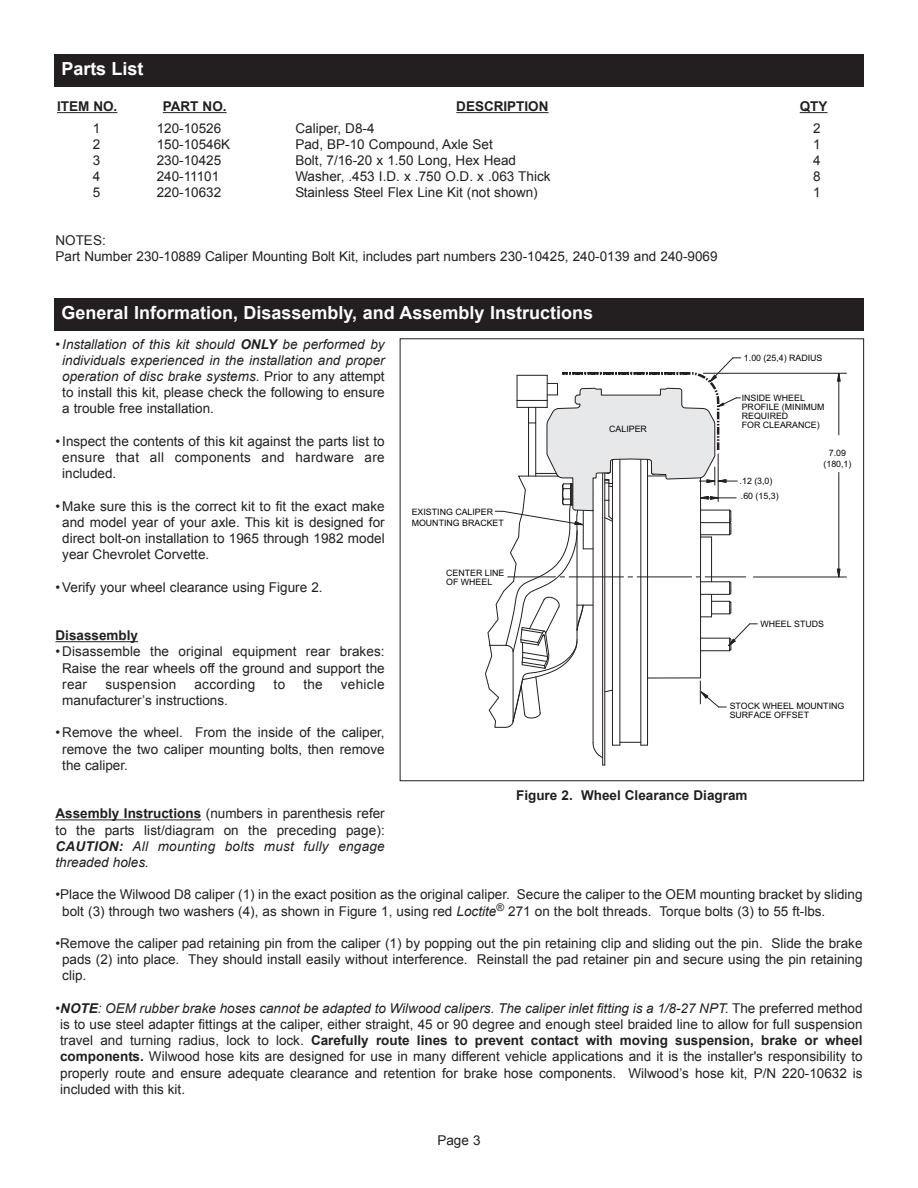
<style>
.page{position:relative;width:918px;height:1188px;background:#fff}
.page>*{position:absolute;margin:0;border:0;box-sizing:border-box;transform-origin:0 0}
.t1{font:700 18px "Arial";color:#fff}
.t2{font:13.5px/16.2px "Arial";color:#231f20;text-align:justify}
.t3{font:italic 13.5px/16.2px "Arial";color:#231f20;text-align:justify}
.t4{font:700 13.5px "Arial";color:#231f20}
.t5{font:13.5px "Arial";letter-spacing:.02em;color:#231f20}
.t6{font:8.85px/8.9px "Arial";color:#040503}
.s1{font-style:normal}
.s2{font-weight:700}
.s3{font-weight:700;font-style:italic}
.s4{font-style:italic}
</style>
<div class="page">
<hr style="left:56px;top:641px;width:82px;height:1px;background:#231f20">
<hr style="left:56px;top:819px;width:145px;height:1px;background:#231f20">
<hr style="left:839px;top:472px;width:1px;height:105px;background:#231f20">
<hr style="left:839px;top:373px;width:1px;height:62px;background:#231f20">
<hr style="left:753px;top:577px;width:93px;height:1px;background:#231f20">
<hr style="left:703px;top:373px;width:143px;height:1px;background:#231f20">
<svg style="left:837px;top:569px;width:4px;height:9px"></svg>
<svg style="left:837px;top:373px;width:4px;height:9px"></svg>
<hr style="left:647px;top:459px;width:1px;height:286px;background:#231f20">
<hr style="left:641px;top:458px;width:1px;height:287px;background:#231f20">
<hr style="left:620px;top:458px;width:1px;height:287px;background:#231f20">
<hr style="left:612px;top:459px;width:1px;height:286px;background:#231f20">
<svg style="left:612px;top:742px;width:36px;height:4px"></svg>
<hr style="left:593px;top:510px;width:1px;height:233px;background:#231f20">
<hr style="left:604px;top:462px;width:1px;height:303px;background:#231f20">
<hr style="left:602px;top:462px;width:1px;height:303px;background:#231f20">
<svg style="left:592px;top:742px;width:12px;height:16px"></svg>
<svg style="left:485px;top:357px;width:272px;height:371px"></svg>
<div style="left:54px;top:298px;width:810px;height:33px;background:#231f20"></div>
<div style="left:54px;top:54px;width:810px;height:32px;background:#231f20"></div>
<hr style="left:57px;top:112px;width:60px;height:1px;background:#231f20">
<hr style="left:163px;top:112px;width:64px;height:1px;background:#231f20">
<hr style="left:456px;top:112px;width:93px;height:1px;background:#231f20">
<svg style="left:800px;top:112px;width:28px;height:1px"></svg>
<h1 class="t1" style="left:62px;top:58px;width:84px">Parts List</h1>
<p class="t4" style="left:57px;top:99px;width:62px">ITEM NO.</p>
<p class="t4" style="left:163px;top:99px;width:65px">PART NO.</p>
<p class="t4" style="left:456px;top:99px;width:94px">DESCRIPTION</p>
<p class="t4" style="left:800px;top:99px;width:29px">QTY</p>
<p class="t2" style="left:157px;top:120px;width:75px;text-align:left">120-10526<br>150-10546K<br>230-10425<br>240-11101<br>220-10632</p>
<p class="t2" style="left:295px;top:120px;width:257px;text-align:left">Caliper, D8-4<br>Pad, BP-10 Compound, Axle Set<br>Bolt, 7/16-20 x 1.50 Long, Hex Head<br>Washer, .453 I.D. x .750 O.D. x .063 Thick<br>Stainless Steel Flex Line Kit (not shown)</p>
<p class="t2" style="left:93px;top:120px;width:9px">1<br>2<br>3<br>4<br>5</p>
<p class="t2" style="left:813px;top:120px;width:9px">2<br>1<br>4<br>8<br>1</p>
<p class="t2" style="left:56px;top:232px;width:664px">NOTES:<br>Part Number 230-10889 Caliper Mounting Bolt Kit, includes part numbers 230-10425, 240-0139 and 240-9069</p>
<h1 class="t1" style="left:62px;top:303px;width:533px">General Information, Disassembly, and Assembly Instructions</h1>
<p class="t3" style="left:62px;top:336px;width:324px;text-indent:-7px"><span class="s1">•</span>Installation of this kit should <span class="s2">ONLY</span> be performed by individuals experienced in the installation and proper operation of disc brake systems<span class="s1">. Prior to any attempt to install this kit, please check the following to ensure a trouble free installation.</span></p>
<p class="t2" style="left:62px;top:433px;width:324px;text-indent:-7px">•Inspect the contents of this kit against the parts list to ensure that all components and hardware are included.</p>
<p class="t2" style="left:62px;top:498px;width:324px;text-indent:-7px">• Make sure this is the correct kit to fit the exact make and model year of your axle. This kit is designed for direct bolt-on installation to 1965 through 1982 model year Chevrolet Corvette.</p>
<p class="t2" style="left:56px;top:579px;width:269px">•Verify your wheel clearance using Figure 2.</p>
<p class="t4" style="left:56px;top:628px;width:84px">Disassembly</p>
<p class="t2" style="left:62px;top:644px;width:324px;text-indent:-7px">• Disassemble the original equipment rear brakes:<br>Raise the rear wheels off the ground and support the rear</p>
<p class="t6" style="left:744px;top:353px;width:80px">1.00 (25,4) RADIUS</p>
<p class="t6" style="left:742px;top:394px;width:84px">INSIDE WHEEL<br>PROFILE (MINIMUM<br>REQUIRED<br>FOR CLEARANCE)</p>
<p class="t6" style="left:609px;top:424px;width:39px">CALIPER</p>
<p class="t6" style="left:824px;top:448px;width:29px;line-height:10.6px;text-align:center">7.09 (180,1)</p>
<p class="t6" style="left:740px;top:474px;width:41px;line-height:14.7px">.12 (3,0) .60 (15,3)</p>
<p class="t6" style="left:412px;top:507px;width:94px;line-height:10.6px">EXISTING CALIPER<br>MOUNTING BRACKET</p>
<p class="t6" style="left:446px;top:568px;width:60px">CENTER LINE<br>OF WHEEL</p>
<p class="t6" style="left:760px;top:620px;width:65px">WHEEL STUDS</p>
<p class="t5" style="left:105px;top:677px;width:72px">suspension</p>
<p class="t5" style="left:195px;top:677px;width:62px">according</p>
<p class="t2" style="left:274px;top:676px;width:13px">to</p>
<p class="t2" style="left:303px;top:676px;width:21px">the</p>
<p class="t5" style="left:341px;top:677px;width:45px">vehicle</p>
<p class="t2" style="left:62px;top:692px;width:167px">manufacturer’s instructions.</p>
<p class="t2" style="left:62px;top:725px;width:324px;text-indent:-7px">• Remove the wheel. From the inside of the caliper, remove the two caliper mounting bolts, then remove the caliper.</p>
<p class="t2" style="left:56px;top:806px;width:331px"><span class="s2">Assembly Instructions</span> (numbers in parenthesis refer to the parts list/diagram on the preceding page):<br><span class="s3">CAUTION:</span> <span class="s4">All mounting bolts must fully engage threaded holes.</span></p>
<p class="t2" style="left:62px;top:887px;width:802px;text-indent:-7px">•Place the Wilwood D8 caliper (1) in the exact position as the original caliper. Secure the caliper to the OEM mounting bracket by sliding bolt (3) through two washers (4), as shown in Figure 1, using red <span class="s4">Loctite</span><sup>®</sup> 271 on the bolt threads. Torque bolts (3) to 55 ft-lbs.</p>
<p class="t2" style="left:62px;top:935px;width:802px;text-indent:-7px">•Remove the caliper pad retaining pin from the caliper (1) by popping out the pin retaining clip and sliding out the pin. Slide the brake pads (2) into place. They should install easily without interference. Reinstall the pad retainer pin and secure using the pin retaining clip.</p>
<p class="t2" style="left:60px;top:1000px;width:804px;text-indent:-5px">•<span class="s3">NOTE</span><span class="s4">: OEM rubber brake hoses cannot be adapted to Wilwood calipers. The caliper inlet fitting is a 1/8-27 NPT.</span> The preferred method is to use steel adapter fittings at the caliper, either straight, 45 or 90 degree and enough steel braided line to allow for full suspension travel and turning radius, lock to lock. <span class="s2">Carefully route lines to prevent contact with moving suspension, brake or wheel components.</span> Wilwood hose kits are designed for use in many different vehicle applications and it is the installer's responsibility to properly route and ensure adequate clearance and retention for brake hose components. Wilwood’s hose kit, P/N 220-10632 is included with this kit.</p>
<p class="t6" style="left:730px;top:702px;width:116px">STOCK WHEEL MOUNTING<br>SURFACE OFFSET</p>
<p class="t4" style="left:516px;top:788px;width:233px">Figure 2. Wheel Clearance Diagram</p>
<p class="t2" style="left:437px;top:1133px;width:45px">Page 3</p>
</div>
